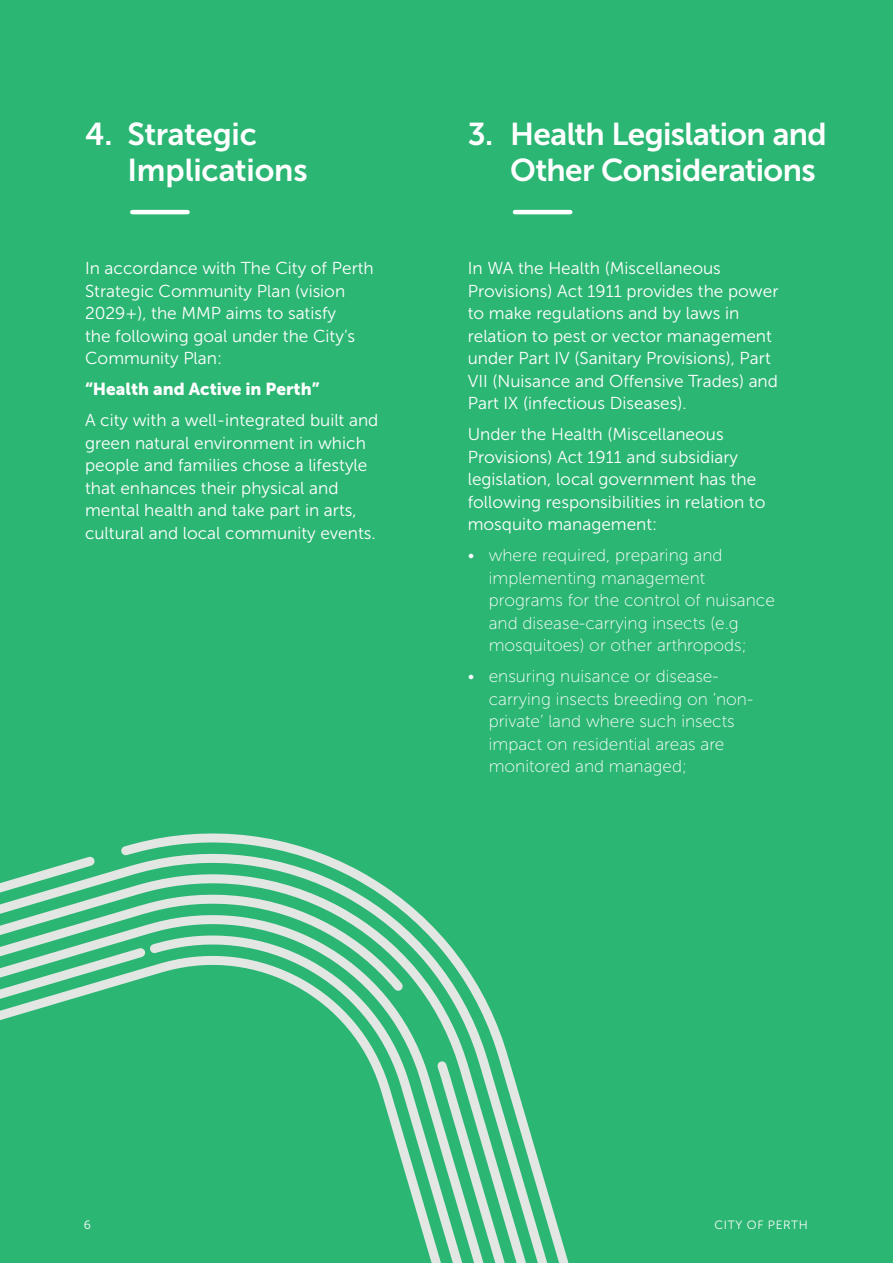
<style>
.page{position:relative;width:893px;height:1263px;background:#2bb673}
.page>*{position:absolute;margin:0;border:0;box-sizing:border-box;transform-origin:0 0}
.t1{font:31.5px/36px "Museo Sans 700";letter-spacing:-.02em;color:#fff}
.t2{font:17.25px/22.5px "Museo Sans 300";color:#fff}
.t3{font:17.25px/22.5px "Museo Sans 100";color:#fff}
.t4{font:17.25px "Museo Sans 900";color:#fff}
.t5{font:12px "Museo Sans 300";letter-spacing:.05em;color:#fff}
</style>
<div class="page">
<hr style="left:892px;top:0;width:1px;height:1263px;background:#6c6a6b">
<hr style="left:515px;top:210px;width:55px;height:4px;background:#fff">
<hr style="left:132px;top:210px;width:56px;height:4px;background:#fff">
<svg style="left:0;top:833px;width:569px;height:430px"></svg>
<h1 class="t1" style="left:128px;top:116px;width:182px;text-indent:-43px">4. Strategic<br>Implications</h1>
<p class="t2" style="left:85px;top:257px;width:290px">In accordance with The City of Perth<br>Strategic Community Plan (vision<br>2029+), the MMP aims to satisfy<br>the following goal under the City’s<br>Community Plan:</p>
<p class="t4" style="left:85px;top:380px;width:236px">“Health and Active in Perth”</p>
<p class="t2" style="left:85px;top:409px;width:295px">A city with a well-integrated built and green natural environment in which people and families chose a lifestyle that enhances their physical and mental health and take part in arts, cultural and local community events.</p>
<h1 class="t1" style="left:510px;top:116px;width:318px;text-indent:-43px">3. Health Legislation and<br>Other Considerations</h1>
<p class="t2" style="left:468px;top:257px;width:312px">In WA the Health (Miscellaneous Provisions) Act 1911 provides the power to make regulations and by laws in relation to pest or vector management under Part IV (Sanitary Provisions), Part VII (Nuisance and Offensive Trades) and Part IX (infectious Diseases).</p>
<p class="t2" style="left:468px;top:423px;width:299px">Under the Health (Miscellaneous Provisions) Act 1911 and subsidiary legislation, local government has the following responsibilities in relation to mosquito management:</p>
<p class="t3" style="left:489px;top:544px;width:288px;text-indent:-21px">• where required, preparing and implementing management programs for the control of nuisance and disease-carrying insects (e.g mosquitoes) or other arthropods;</p>
<p class="t3" style="left:489px;top:665px;width:266px;text-indent:-21px">• ensuring nuisance or disease&shy;carrying insects breeding on ‘non&shy;private’ land where such insects impact on residential areas are monitored and managed;</p>
<p class="t5" style="left:84px;top:1219px;width:9px">6</p>
<p class="t5" style="left:714px;top:1219px;width:95px">CITY OF PERTH</p>
</div>
